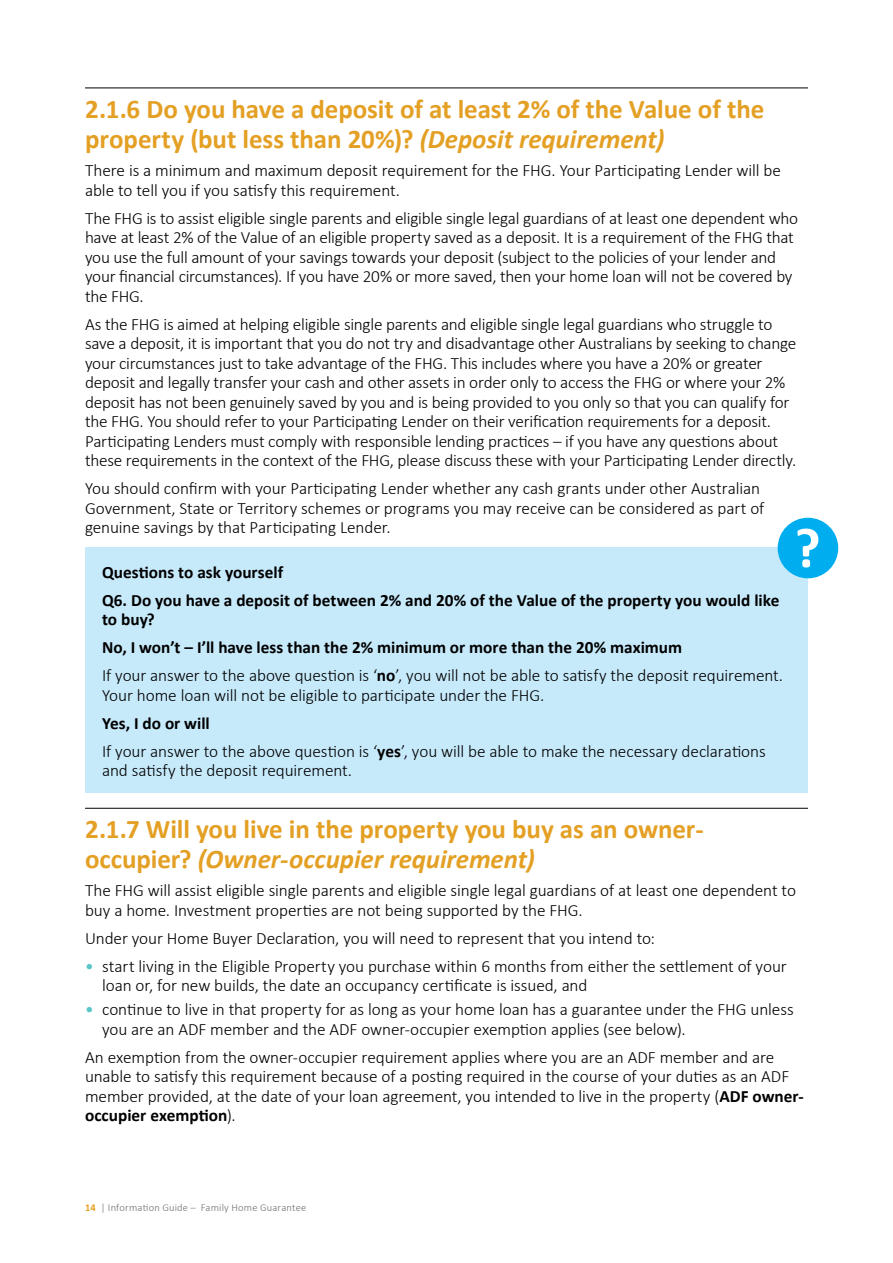
<style>
.page{position:relative;width:893px;height:1263px;background:#fff}
.page>*{position:absolute;margin:0;border:0;box-sizing:border-box;transform-origin:0 0}
.t1{font:700 27px/30px "Calibri";letter-spacing:-.005em;color:#e4a024}
.t2{font:300 17.25px/19.5px "Calibri";letter-spacing:-.01em;color:#000}
.t3{font:700 17.25px/28px "Calibri";color:#000}
.t4{font:300 10.5px "Calibri";letter-spacing:.015em;color:#6d6e71}
.s1{font-style:italic}
.s2{font-weight:700}
.s3{font-weight:400;color:#58c5c7}
.s4{font-weight:700;color:#e4a024}
</style>
<div class="page">
<hr style="left:85px;top:88px;width:723px;height:1px;background:#000">
<div style="left:85px;top:548px;width:723px;height:245px;background:#c7eafb"></div>
<hr style="left:85px;top:808px;width:723px;height:1px;background:#000">
<div style="left:778px;top:518px;width:60px;height:60px;background:#00aeef;border-radius:50%"></div>
<svg style="left:797px;top:529px;width:21px;height:38px"></svg>
<h1 class="t1" style="left:85px;top:93px;width:681px">2.1.6 Do you have a deposit of at least 2% of the Value of the property (but less than 20%)? <span class="s1">(Deposit requirement)</span></h1>
<p class="t2" style="left:85px;top:160px;width:698px">There is a minimum and maximum deposit requirement for the FHG. Your Participating Lender will be able to tell you if you satisfy this requirement.</p>
<p class="t2" style="left:85px;top:208px;width:715px">The FHG is to assist eligible single parents and eligible single legal guardians of at least one dependent who have at least 2% of the Value of an eligible property saved as a deposit. It is a requirement of the FHG that you use the full amount of your savings towards your deposit (subject to the policies of your lender and your financial circumstances). If you have 20% or more saved, then your home loan will not be covered by the FHG.</p>
<p class="t2" style="left:85px;top:314px;width:713px">As the FHG is aimed at helping eligible single parents and eligible single legal guardians who struggle to save a deposit, it is important that you do not try and disadvantage other Australians by seeking to change your circumstances just to take advantage of the FHG. This includes where you have a 20% or greater deposit and legally transfer your cash and other assets in order only to access the FHG or where your 2% deposit has not been genuinely saved by you and is being provided to you only so that you can qualify for the FHG. You should refer to your Participating Lender on their verification requirements for a deposit.<br>Participating Lenders must comply with responsible lending practices – if you have any questions about these requirements in the context of the FHG, please discuss these with your Participating Lender directly.</p>
<p class="t2" style="left:85px;top:478px;width:681px">You should confirm with your Participating Lender whether any cash grants under other Australian<br>Government, State or Territory schemes or programs you may receive can be considered as part of genuine savings by that Participating Lender.</p>
<p class="t3" style="left:102px;top:557px;width:679px">Questions to ask yourself<br>Q6. Do you have a deposit of between 2% and 20% of the Value of the property you would like</p>
<p class="t2" style="left:102px;top:605px;width:682px;line-height:28px"><span class="s2">to buy?<br>No, I won’t – I’ll have less than the 2% minimum or more than the 20% maximum<br></span>If your answer to the above question is ‘<span class="s2">no</span>’, you will not be able to satisfy the deposit requirement.</p>
<p class="t2" style="left:102px;top:685px;width:444px">Your home loan will not be eligible to participate under the FHG.</p>
<p class="t2" style="left:102px;top:709px;width:665px;line-height:28px"><span class="s2">Yes, I do or will<br></span>If your answer to the above question is ‘<span class="s2">yes</span>’, you will be able to make the necessary declarations</p>
<p class="t2" style="left:102px;top:760px;width:252px">and satisfy the deposit requirement.</p>
<h1 class="t1" style="left:85px;top:813px;width:620px">2.1.7 Will you live in the property you buy as an owner&shy;occupier? <span class="s1">(Owner-occupier requirement)</span></h1>
<p class="t2" style="left:85px;top:881px;width:712px">The FHG will assist eligible single parents and eligible single legal guardians of at least one dependent to buy a home. Investment properties are not being supported by the FHG.</p>
<p class="t2" style="left:85px;top:928px;width:572px">Under your Home Buyer Declaration, you will need to represent that you intend to:</p>
<p class="t2" style="left:102px;top:956px;width:686px;text-indent:-17px"><span class="s3">•</span> start living in the Eligible Property you purchase within 6 months from either the settlement of your loan or, for new builds, the date an occupancy certificate is issued, and</p>
<p class="t2" style="left:102px;top:999px;width:693px;text-indent:-17px"><span class="s3">•</span> continue to live in that property for as long as your home loan has a guarantee under the FHG unless you are an ADF member and the ADF owner-occupier exemption applies (see below).</p>
<p class="t2" style="left:85px;top:1047px;width:720px">An exemption from the owner-occupier requirement applies where you are an ADF member and are unable to satisfy this requirement because of a posting required in the course of your duties as an ADF member provided, at the date of your loan agreement, you intended to live in the property (<span class="s2">ADF owner&shy;occupier exemption</span>).</p>
<p class="t4" style="left:85px;top:1201px;width:223px"><span class="s4">14</span> | Information Guide – Family Home Guarantee</p>
</div>
